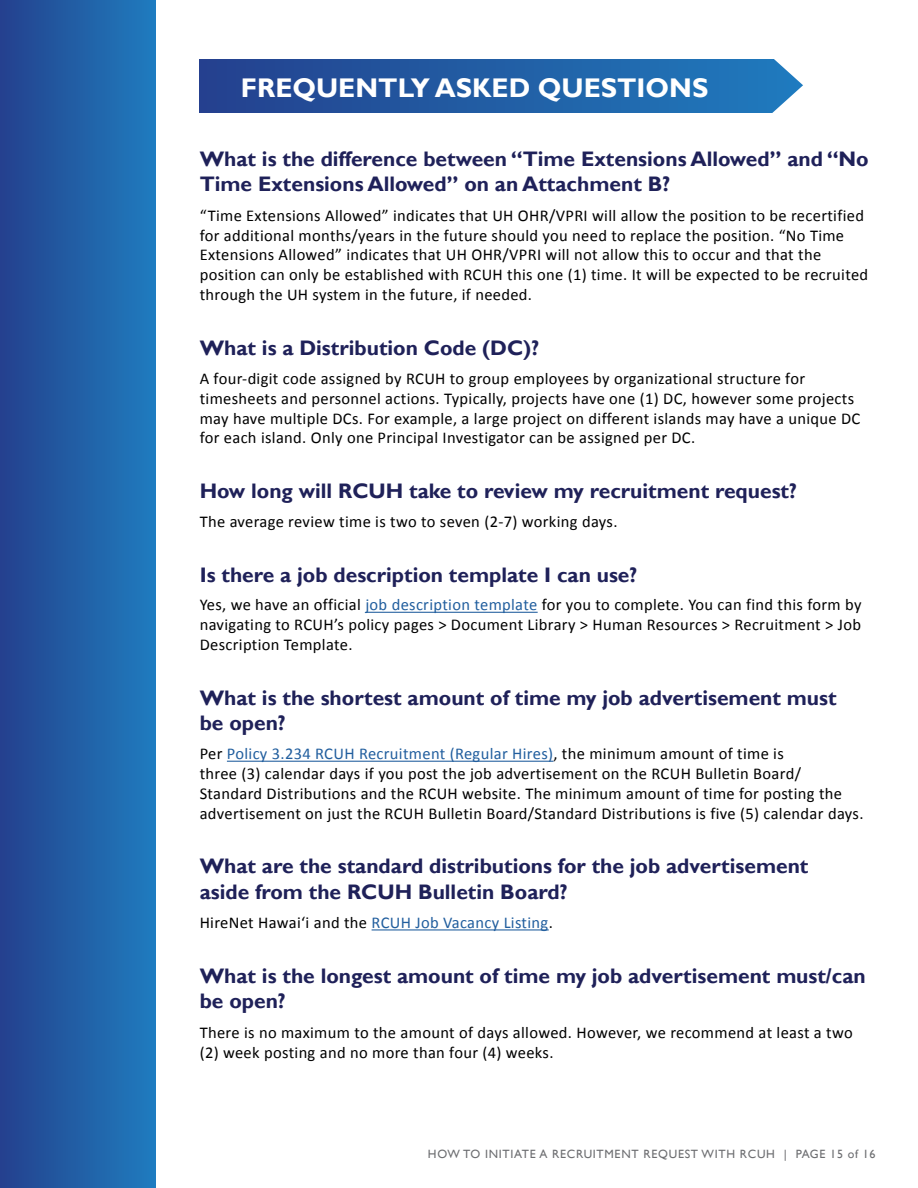
<style>
.page{position:relative;width:918px;height:1188px;background:#fff}
.page>*{position:absolute;margin:0;border:0;box-sizing:border-box;transform-origin:0 0}
.t1{font:700 27px "Gill Sans";color:#fff}
.t2{font:700 21px/25.2px "Gill Sans";color:#1f2159}
.t3{font:16.5px/19.8px "Calibri";letter-spacing:.02em;color:#000}
.t4{font:12px "Gill Sans";letter-spacing:.06em;color:#6d6e71}
.s1{color:#215e9e}
</style>
<div class="page">
<div style="left:0;top:0;width:156px;height:1188px;background:linear-gradient(to right,#24418d,#1f7cbe)"></div>
<div style="left:200px;top:60px;width:612px;height:53px;background:linear-gradient(to right,#24418e,#1f7cbe)"></div>
<svg style="left:760px;top:59px;width:52px;height:54px"></svg>
<hr style="left:365px;top:612px;width:173px;height:1px;background:#215e9e">
<hr style="left:227px;top:761px;width:326px;height:1px;background:#215e9e">
<hr style="left:372px;top:929px;width:177px;height:1px;background:#215e9e">
<p class="t1" style="left:241px;top:71px;width:469px">FREQUENTLY ASKED QUESTIONS</p>
<p class="t2" style="left:200px;top:147px;width:670px">What is the difference between “Time Extensions Allowed” and “No<br>Time Extensions Allowed” on an Attachment B?</p>
<p class="t3" style="left:200px;top:205px;width:670px">“Time Extensions Allowed” indicates that UH OHR/VPRI will allow the position to be recertified for additional months/years in the future should you need to replace the position. “No Time Extensions Allowed” indicates that UH OHR/VPRI will not allow this to occur and that the position can only be established with RCUH this one (1) time. It will be expected to be recruited through the UH system in the future, if needed.</p>
<p class="t2" style="left:200px;top:336px;width:341px">What is a Distribution Code (DC)?</p>
<p class="t3" style="left:200px;top:369px;width:662px">A four-digit code assigned by RCUH to group employees by organizational structure for timesheets and personnel actions. Typically, projects have one (1) DC, however some projects may have multiple DCs. For example, a large project on different islands may have a unique DC for each island. Only one Principal Investigator can be assigned per DC.</p>
<p class="t2" style="left:200px;top:479px;width:599px">How long will RCUH take to review my recruitment request?</p>
<p class="t3" style="left:200px;top:512px;width:419px">The average review time is two to seven (2-7) working days.</p>
<p class="t2" style="left:200px;top:563px;width:439px">Is there a job description template I can use?</p>
<p class="t3" style="left:200px;top:595px;width:663px;text-align:justify">Yes, we have an official <span class="s1">job description template</span> for you to complete. You can find this form by navigating to RCUH’s policy pages &gt; Document Library &gt; Human Resources &gt; Recruitment &gt; Job Description Template.</p>
<p class="t2" style="left:200px;top:686px;width:638px">What is the shortest amount of time my job advertisement must be open?</p>
<p class="t3" style="left:200px;top:744px;width:665px">Per <span class="s1">Policy 3.234 RCUH Recruitment (Regular Hires)</span>, the minimum amount of time is<br>three (3) calendar days if you post the job advertisement on the RCUH Bulletin Board/ Standard Distributions and the RCUH website. The minimum amount of time for posting the advertisement on just the RCUH Bulletin Board/Standard Distributions is five (5) calendar days.</p>
<p class="t2" style="left:200px;top:854px;width:610px">What are the standard distributions for the job advertisement aside from the RCUH Bulletin Board?</p>
<p class="t3" style="left:200px;top:913px;width:355px">HireNet Hawai‘i and the <span class="s1">RCUH Job Vacancy Listing</span>.</p>
<p class="t2" style="left:200px;top:964px;width:668px">What is the longest amount of time my job advertisement must/can be open?</p>
<p class="t3" style="left:200px;top:1022px;width:655px">There is no maximum to the amount of days allowed. However, we recommend at least a two (2) week posting and no more than four (4) weeks.</p>
<p class="t4" style="left:428px;top:1147px;width:449px">HOW TO INITIATE A RECRUITMENT REQUEST WITH RCUH | PAGE 15 of 16</p>
</div>
